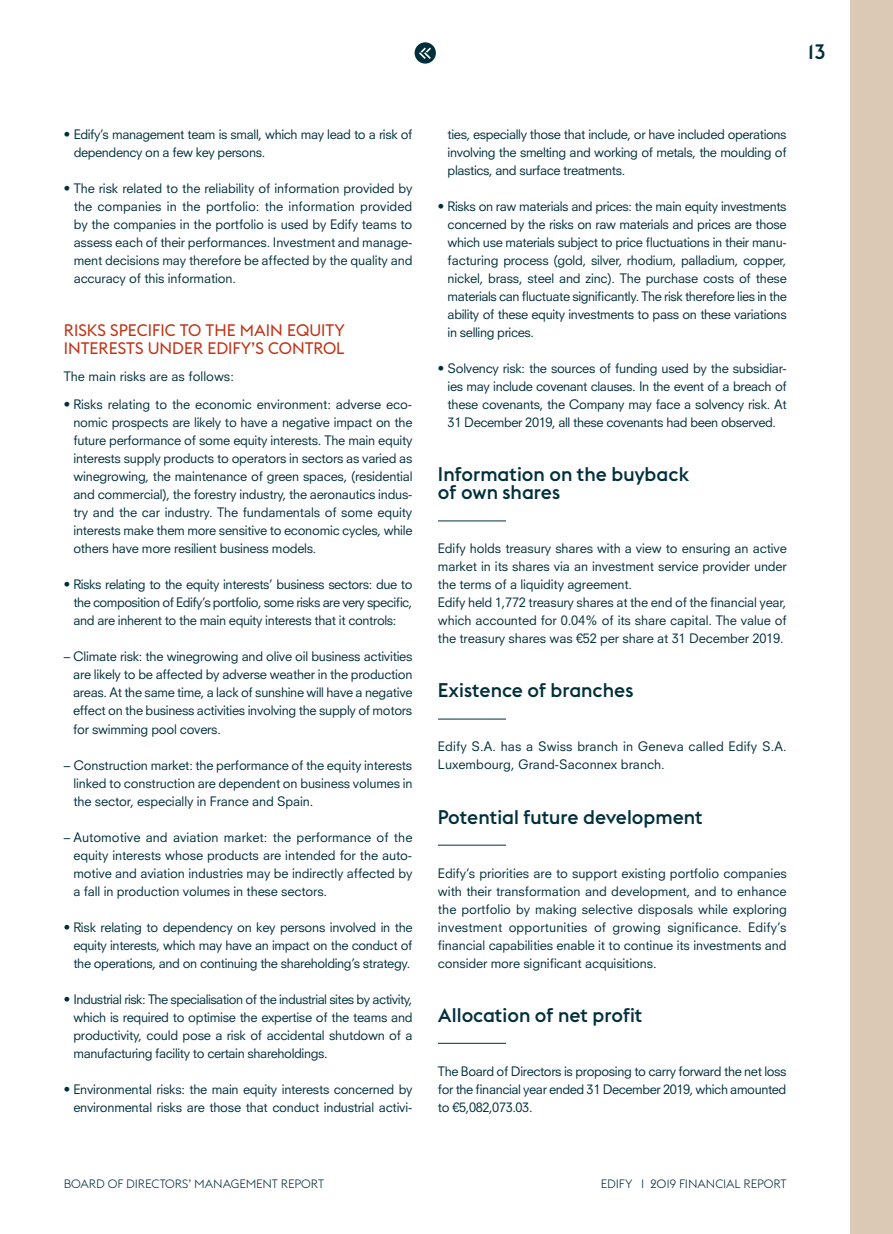
<style>
.page{position:relative;width:893px;height:1234px;background:#fff}
.page>*{position:absolute;margin:0;border:0;box-sizing:border-box;transform-origin:0 0}
.t1{font:500 20.55px "Euclid Flex";color:#002f3c}
.t2{font:500 19.5px/18px "Euclid Flex";color:#002f3c}
.t3{font:16.5px/18px "Euclid Flex";color:#c03316}
.t4{font:12.75px/18px "Neuzeit SLT Std";letter-spacing:-.02em;color:#002f3c;text-align:justify}
.t5{font:12.75px/18px "Neuzeit SLT Std";letter-spacing:.01em;color:#002f3c}
.t6{font:12.75px "Neuzeit SLT Std";color:#002f3c}
.t7{font:300 12px "Euclid Flex";letter-spacing:-.01em;color:#002f3c}
</style>
<div class="page">
<div style="left:850px;top:0;width:43px;height:1233px;background:#dbc8b5"></div>
<hr style="left:438px;top:520px;width:68px;height:1px;background:#002f3c">
<hr style="left:438px;top:718px;width:68px;height:1px;background:#002f3c">
<hr style="left:438px;top:844px;width:68px;height:1px;background:#002f3c">
<hr style="left:438px;top:1042px;width:68px;height:1px;background:#002f3c">
<svg style="left:415px;top:42px;width:21px;height:22px"></svg>
<h1 class="t1" style="left:808px;top:40px;width:19px">13</h1>
<p class="t4" style="left:74px;top:125px;width:340px;text-indent:-10px">• Edify’s management team is small, which may lead to a risk of dependency on a few key persons.</p>
<p class="t4" style="left:74px;top:179px;width:340px;text-indent:-10px">• The risk related to the reliability of information provided by the companies in the portfolio: the information provided by the companies in the portfolio is used by Edify teams to assess each of their performances. Investment and manage&shy;ment decisions may therefore be affected by the quality and accuracy of this information.</p>
<p class="t3" style="left:64px;top:321px;width:283px">RISKS SPECIFIC TO THE MAIN EQUITY<br>INTERESTS UNDER EDIFY’S CONTROL</p>
<p class="t6" style="left:64px;top:368px;width:172px">The main risks are as follows:</p>
<p class="t4" style="left:73px;top:395px;width:341px;text-indent:-10px">• Risks relating to the economic environment: adverse eco&shy;nomic prospects are likely to have a negative impact on the future performance of some equity interests. The main equity interests supply products to operators in sectors as varied as winegrowing, the maintenance of green spaces, (residential and commercial), the forestry industry, the aeronautics indus&shy;try and the car industry. The fundamentals of some equity interests make them more sensitive to economic cycles, while others have more resilient business models.</p>
<p class="t4" style="left:73px;top:575px;width:341px;text-indent:-10px">• Risks relating to the equity interests’ business sectors: due to the composition of Edify’s portfolio, some risks are very specific, and are inherent to the main equity interests that it controls:</p>
<p class="t4" style="left:73px;top:647px;width:341px;text-indent:-9px">– Climate risk: the winegrowing and olive oil business activities are likely to be affected by adverse weather in the production areas. At the same time, a lack of sunshine will have a negative effect on the business activities involving the supply of motors for swimming pool covers.</p>
<p class="t4" style="left:73px;top:755px;width:341px;text-indent:-10px">– Construction market: the performance of the equity interests linked to construction are dependent on business volumes in the sector, especially in France and Spain.</p>
<p class="t4" style="left:73px;top:827px;width:341px;text-indent:-10px">– Automotive and aviation market: the performance of the equity interests whose products are intended for the auto&shy;motive and aviation industries may be indirectly affected by a fall in production volumes in these sectors.</p>
<p class="t4" style="left:73px;top:917px;width:341px;text-indent:-10px">• Risk relating to dependency on key persons involved in the equity interests, which may have an impact on the conduct of the operations, and on continuing the shareholding’s strategy.</p>
<p class="t4" style="left:73px;top:989px;width:341px;text-indent:-10px">• Industrial risk: The specialisation of the industrial sites by activity, which is required to optimise the expertise of the teams and productivity, could pose a risk of accidental shutdown of a manufacturing facility to certain shareholdings.</p>
<p class="t4" style="left:64px;top:1079px;width:350px;text-align:right">• Environmental risks: the main equity interests concerned by environmental risks are those that conduct industrial activi-</p>
<p class="t4" style="left:448px;top:125px;width:341px">ties, especially those that include, or have included operations involving the smelting and working of metals, the moulding of plastics, and surface treatments.</p>
<p class="t4" style="left:448px;top:197px;width:341px;text-indent:-10px">• Risks on raw materials and prices: the main equity investments concerned by the risks on raw materials and prices are those which use materials subject to price fluctuations in their manu&shy;facturing process (gold, silver, rhodium, palladium, copper, nickel, brass, steel and zinc). The purchase costs of these materials can fluctuate significantly. The risk therefore lies in the ability of these equity investments to pass on these variations in selling prices.</p>
<p class="t4" style="left:448px;top:359px;width:340px;text-indent:-10px">• Solvency risk: the sources of funding used by the subsidiar&shy;ies may include covenant clauses. In the event of a breach of these covenants, the Company may face a solvency risk. At 31 December 2019, all these covenants had been observed.</p>
<h2 class="t2" style="left:438px;top:465px;width:253px">Information on the buyback of own shares</h2>
<p class="t4" style="left:438px;top:539px;width:350px;text-align:left">Edify holds treasury shares with a view to ensuring an active market in its shares via an investment service provider under the terms of a liquidity agreement.<br>Edify held 1,772 treasury shares at the end of the financial year, which accounted for 0.04% of its share capital. The value of the treasury shares was €52 per share at 31 December 2019.</p>
<h2 class="t2" style="left:438px;top:681px;width:197px">Existence of branches</h2>
<p class="t5" style="left:438px;top:737px;width:350px">Edify S.A. has a Swiss branch in Geneva called Edify S.A.<br>Luxembourg, Grand-Saconnex branch.</p>
<h2 class="t2" style="left:438px;top:807px;width:266px">Potential future development</h2>
<p class="t4" style="left:438px;top:863px;width:350px">Edify’s priorities are to support existing portfolio companies with their transformation and development, and to enhance the portfolio by making selective disposals while exploring investment opportunities of growing significance. Edify’s financial capabilities enable it to continue its investments and consider more significant acquisitions.</p>
<h2 class="t2" style="left:438px;top:1005px;width:206px">Allocation of net profit</h2>
<p class="t4" style="left:438px;top:1061px;width:350px">The Board of Directors is proposing to carry forward the net loss for the financial year ended 31 December 2019, which amounted to €5,082,073.03.</p>
<p class="t7" style="left:64px;top:1176px;width:262px">BOARD OF DIRECTORS’ MANAGEMENT REPORT</p>
<p class="t7" style="left:601px;top:1176px;width:187px">EDIFY I 2019 FINANCIAL REPORT</p>
</div>
